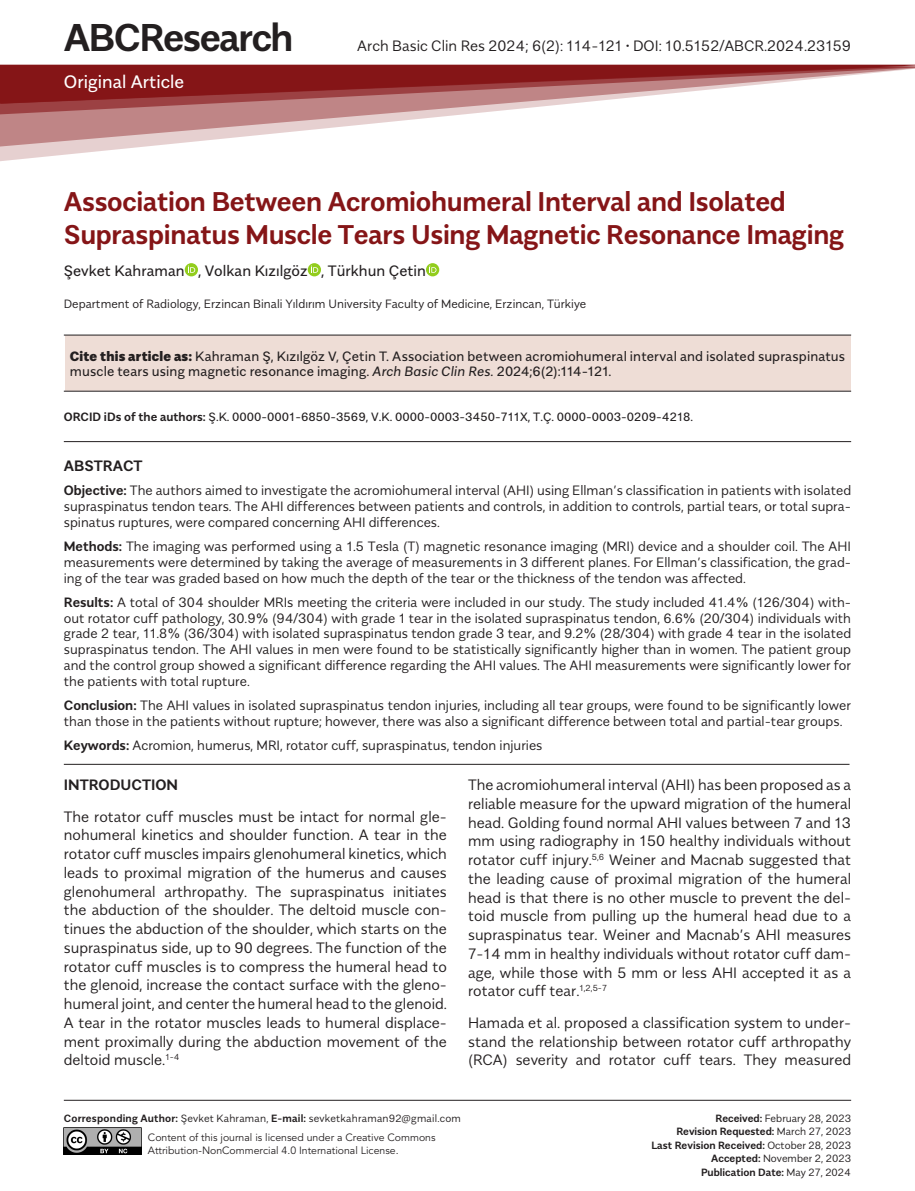
<style>
.page{position:relative;width:915px;height:1191px;background:#fff}
.page>*{position:absolute;margin:0;border:0;box-sizing:border-box;transform-origin:0 0}
.t1{font:600 38.55px "Alergia Normal";letter-spacing:-.04em;color:#231f20}
.t2{font:600 27px/33px "Alergia Normal";letter-spacing:-.01em;color:#851517}
.t3{font:18px "Alergia Normal";color:#fff}
.t4{font:300 15px/18.8px "Alergia Normal";color:#231f20;text-align:justify}
.t5{font:15px "Alergia Normal";color:#231f20}
.t6{font:600 15px "Alergia Normal";color:#231f20}
.t7{font:300 13.5px/15.8px "Alergia Normal";color:#231f20;text-align:justify}
.t8{font:13.5px/15px "Alergia Normal";letter-spacing:.01em;color:#231f20}
.t9{font:12px "Alergia Normal";color:#231f20}
.t10{font:300 12px "Alergia Normal";color:#231f20}
.t11{font:600 10.5px/13.5px "Alergia Normal";color:#231f20;text-align:right}
.t12{font:10.5px/13.5px "Avenir LT Std";color:#231f20}
.t13{font:300 10.5px "Alergia Normal";letter-spacing:.02em;color:#231f20}
.s1{font-weight:900}
.s2{font-style:italic}
.s3{font-weight:600}
.s4{font-weight:300}
</style>
<div class="page">
<svg style="left:0;top:148px;width:129px;height:13px"></svg>
<svg style="left:0;top:115px;width:456px;height:33px"></svg>
<svg style="left:0;top:104px;width:565px;height:11px;background:#c48f90"></svg>
<svg style="left:0;top:65px;width:914px;height:39px"></svg>
<hr style="left:64px;top:1100px;width:786px;height:1px;background:#231f20">
<div style="left:65px;top:335px;width:785px;height:56px;background:#eeddd6"></div>
<hr style="left:64px;top:335px;width:786px;height:1px;background:#231f20">
<hr style="left:64px;top:391px;width:786px;height:1px;background:#231f20">
<hr style="left:64px;top:441px;width:786px;height:1px;background:#231f20">
<div style="left:185px;top:263px;width:13px;height:13px;background:#92cd1d;border-radius:50%"></div>
<svg style="left:188px;top:265px;width:7px;height:8px"></svg>
<svg style="left:307px;top:263px;width:14px;height:13px"></svg>
<svg style="left:311px;top:265px;width:7px;height:8px"></svg>
<svg style="left:426px;top:263px;width:13px;height:13px"></svg>
<svg style="left:429px;top:265px;width:7px;height:8px"></svg>
<hr style="left:64px;top:764px;width:785px;height:1px;background:#231f20">
<img style="left:64px;top:1127px;width:78px;height:27px">
<h1 class="t1" style="left:64px;top:7px;width:231px">ABCResearch</h1>
<h3 class="t3" style="left:64px;top:68px;width:122px">Original Article</h3>
<p class="t4" style="left:357px;top:35px;width:495px">Arch Basic Clin Res 2024; 6(2): 114-121 • DOI: 10.5152/ABCR.2024.23159</p>
<h2 class="t2" style="left:64px;top:182px;width:781px">Association Between Acromiohumeral Interval and Isolated<br>Supraspinatus Muscle Tears Using Magnetic Resonance Imaging</h2>
<p class="t5" style="left:64px;top:260px;width:363px">Şevket Kahraman , Volkan Kızılgöz , Türkhun Çetin</p>
<p class="t10" style="left:64px;top:294px;width:524px">Department of Radiology, Erzincan Binali Yıldırım University Faculty of Medicine, Erzincan, Türkiye</p>
<p class="t8" style="left:70px;top:348px;width:776px"><span class="s1">Cite this article as:</span> Kahraman Ş, Kızılgöz V, Çetin T. Association between acromiohumeral interval and isolated supraspinatus muscle tears using magnetic resonance imaging. <span class="s2">Arch Basic Clin Res.</span> 2024;6(2):114-121.</p>
<p class="t9" style="left:64px;top:407px;width:630px"><span class="s3">ORCID iDs of the authors:</span> Ş.K. 0000-0001-6850-3569, V.K. 0000-0003-3450-711X, T.Ç. 0000-0003-0209-4218.</p>
<p class="t6" style="left:64px;top:454px;width:80px">ABSTRACT</p>
<p class="t7" style="left:64px;top:481px;width:788px"><span class="s3">Objective:</span> The authors aimed to investigate the acromiohumeral interval (AHI) using Ellman’s classification in patients with isolated supraspinatus tendon tears. The AHI differences between patients and controls, in addition to controls, partial tears, or total supra&shy;spinatus ruptures, were compared concerning AHI differences.</p>
<p class="t7" style="left:64px;top:537px;width:788px"><span class="s3">Methods:</span> The imaging was performed using a 1.5 Tesla (T) magnetic resonance imaging (MRI) device and a shoulder coil. The AHI measurements were determined by taking the average of measurements in 3 different planes. For Ellman’s classification, the grad&shy;ing of the tear was graded based on how much the depth of the tear or the thickness of the tendon was affected.</p>
<p class="t7" style="left:64px;top:593px;width:788px"><span class="s3">Results:</span> A total of 304 shoulder MRIs meeting the criteria were included in our study. The study included 41.4% (126/304) with&shy;out rotator cuff pathology, 30.9% (94/304) with grade 1 tear in the isolated supraspinatus tendon, 6.6% (20/304) individuals with grade 2 tear, 11.8% (36/304) with isolated supraspinatus tendon grade 3 tear, and 9.2% (28/304) with grade 4 tear in the isolated supraspinatus tendon. The AHI values in men were found to be statistically significantly higher than in women. The patient group and the control group showed a significant difference regarding the AHI values. The AHI measurements were significantly lower for the patients with total rupture.</p>
<p class="t7" style="left:64px;top:696px;width:788px"><span class="s3">Conclusion:</span> The AHI values in isolated supraspinatus tendon injuries, including all tear groups, were found to be significantly lower than those in the patients without rupture; however, there was also a significant difference between total and partial-tear groups.</p>
<p class="t7" style="left:64px;top:736px;width:480px"><span class="s3">Keywords:</span> Acromion, humerus, MRI, rotator cuff, supraspinatus, tendon injuries</p>
<p class="t6" style="left:64px;top:773px;width:116px">INTRODUCTION</p>
<p class="t4" style="left:64px;top:805px;width:384px">The rotator cuff muscles must be intact for normal gle&shy;nohumeral kinetics and shoulder function. A tear in the rotator cuff muscles impairs glenohumeral kinetics, which leads to proximal migration of the humerus and causes glenohumeral arthropathy. The supraspinatus initiates the abduction of the shoulder. The deltoid muscle con&shy;tinues the abduction of the shoulder, which starts on the supraspinatus side, up to 90 degrees. The function of the rotator cuff muscles is to compress the humeral head to the glenoid, increase the contact surface with the gleno&shy;humeral joint, and center the humeral head to the glenoid.<br>A tear in the rotator muscles leads to humeral displace&shy;ment proximally during the abduction movement of the deltoid muscle.<sup>1-4</sup></p>
<p class="t4" style="left:468px;top:774px;width:384px">The acromiohumeral interval (AHI) has been proposed as a reliable measure for the upward migration of the humeral head. Golding found normal AHI values between 7 and 13 mm using radiography in 150 healthy individuals without rotator cuff injury.<sup>5,6</sup> Weiner and Macnab suggested that the leading cause of proximal migration of the humeral head is that there is no other muscle to prevent the del&shy;toid muscle from pulling up the humeral head due to a supraspinatus tear. Weiner and Macnab’s AHI measures 7-14 mm in healthy individuals without rotator cuff dam&shy;age, while those with 5 mm or less AHI accepted it as a rotator cuff tear.<sup>1,2,5-7</sup></p>
<p class="t4" style="left:468px;top:1012px;width:384px">Hamada et al. proposed a classification system to under&shy;stand the relationship between rotator cuff arthropathy (RCA) severity and rotator cuff tears. They measured</p>
<p class="t13" style="left:64px;top:1110px;width:398px"><span class="s3">Corresponding Author:</span> Şevket Kahraman, <span class="s3">E-mail:</span> sevketkahraman92@gmail.com</p>
<p class="t11" style="left:651px;top:1110px;width:201px">Received: <span class="s4">February 28, 2023<br></span>Revision Requested: <span class="s4">March 27, 2023<br></span>Last Revision Received: <span class="s4">October 28, 2023<br></span>Accepted: <span class="s4">November 2, 2023<br></span>Publication Date: <span class="s4">May 27, 2024</span></p>
<p class="t12" style="left:148px;top:1130px;width:289px">Content of this journal is licensed under a Creative Commons<br>Attribution-NonCommercial 4.0 International License.</p>
</div>
